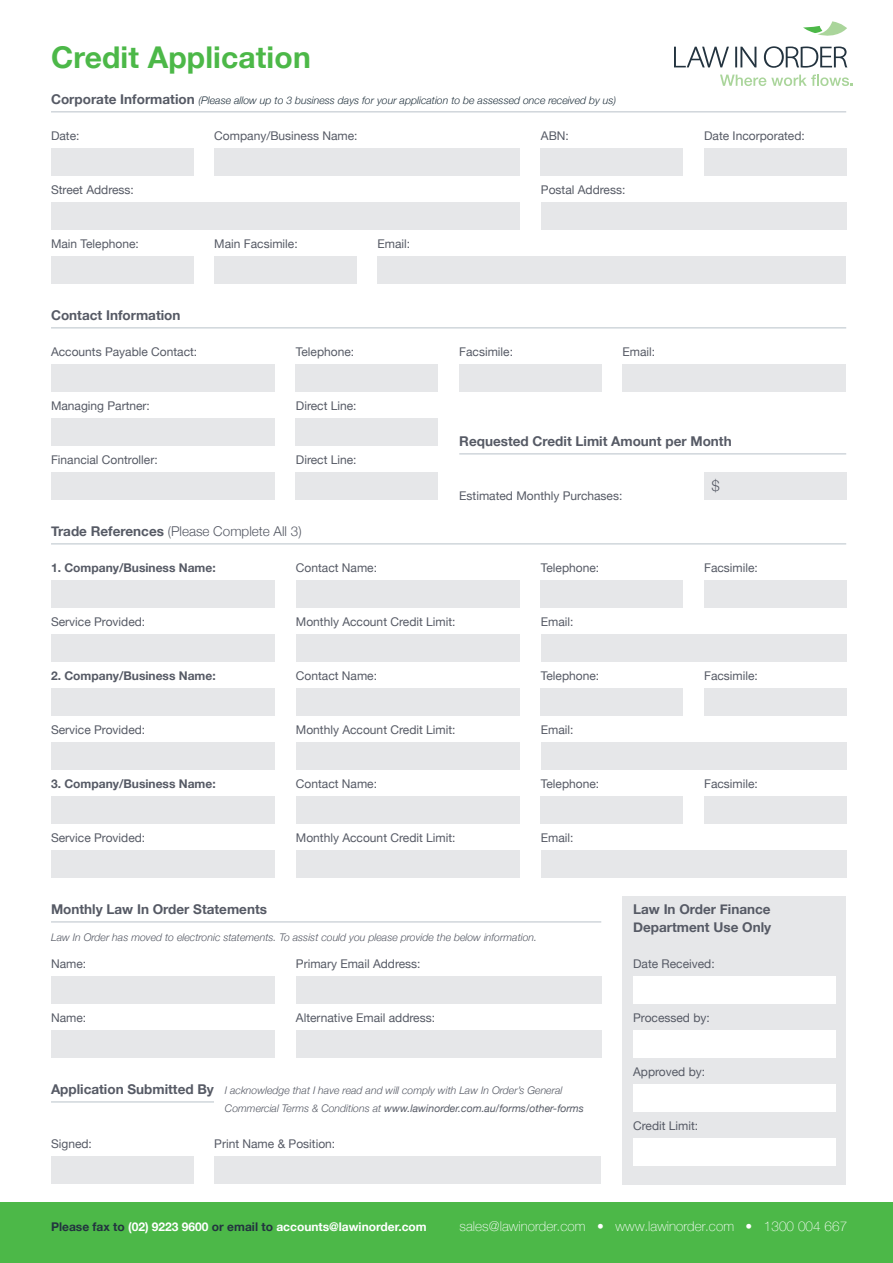
<style>
.page{position:relative;width:893px;height:1263px;background:#fff}
.page>*{position:absolute;margin:0;border:0;box-sizing:border-box;transform-origin:0 0}
.t1{font:700 30px "Helvetica Neue";letter-spacing:.005em;color:#4cb848}
.t2{font:300 15px "Helvetica Neue";color:#565a65}
.t3{font:700 13.5px/18px "Helvetica Neue";color:#565a65}
.t4{font:100 13.5px "Helvetica Neue";letter-spacing:.005em;color:#fff}
.t5{font:300 13.5px "Helvetica Neue";color:#565a65}
.t6{font:12px "Helvetica Neue";color:#565a65}
.t7{font:700 12px "Helvetica Neue";color:#565a65}
.t8{font:700 12px "Helvetica Neue";color:#fff}
.t9{font:italic 300 10.5px/18px "Helvetica Neue";color:#565a65}
.t10{font:italic 300 10.5px "Helvetica Neue";color:#23333f}
.s1{font-weight:700;font-style:normal;font-size:13.5px;color:#565a65}
.s2{font-weight:700}
.s3{font-weight:400}
.s4{color:#23333f}
</style>
<div class="page">
<svg style="left:674px;top:46px;width:173px;height:22px"></svg>
<svg style="left:803px;top:21px;width:44px;height:15px"></svg>
<svg style="left:720px;top:75px;width:133px;height:11px"></svg>
<div style="left:0;top:1202px;width:893px;height:61px;background:#4cb848"></div>
<div style="left:622px;top:896px;width:224px;height:288px;background:#e6e7e9"></div>
<hr style="left:51px;top:111px;width:795px;height:2px;background:#d0d6db">
<hr style="left:51px;top:327px;width:795px;height:2px;background:#d0d6db">
<hr style="left:51px;top:543px;width:795px;height:2px;background:#d0d6db">
<hr style="left:51px;top:921px;width:550px;height:2px;background:#d0d6db">
<hr style="left:51px;top:1101px;width:163px;height:2px;background:#d0d6db">
<div style="left:541px;top:148px;width:142px;height:28px;background:#e6e7e9"></div>
<div style="left:704px;top:148px;width:142px;height:28px;background:#e6e7e9"></div>
<div style="left:214px;top:148px;width:306px;height:28px;background:#e6e7e9"></div>
<div style="left:51px;top:202px;width:469px;height:28px;background:#e6e7e9"></div>
<div style="left:541px;top:202px;width:305px;height:28px;background:#e6e7e9"></div>
<div style="left:378px;top:256px;width:468px;height:28px;background:#e6e7e9"></div>
<div style="left:622px;top:364px;width:224px;height:28px;background:#e6e7e9"></div>
<div style="left:51px;top:256px;width:142px;height:28px;background:#e6e7e9"></div>
<div style="left:296px;top:364px;width:142px;height:28px;background:#e6e7e9"></div>
<div style="left:214px;top:256px;width:142px;height:28px;background:#e6e7e9"></div>
<div style="left:459px;top:364px;width:142px;height:28px;background:#e6e7e9"></div>
<div style="left:51px;top:148px;width:142px;height:28px;background:#e6e7e9"></div>
<div style="left:51px;top:364px;width:224px;height:28px;background:#e6e7e9"></div>
<div style="left:51px;top:418px;width:224px;height:28px;background:#e6e7e9"></div>
<div style="left:51px;top:472px;width:224px;height:28px;background:#e6e7e9"></div>
<div style="left:704px;top:472px;width:142px;height:28px;background:#e6e7e9"></div>
<div style="left:51px;top:580px;width:224px;height:28px;background:#e6e7e9"></div>
<div style="left:51px;top:976px;width:224px;height:28px;background:#e6e7e9"></div>
<div style="left:51px;top:1156px;width:142px;height:28px;background:#e6e7e9"></div>
<div style="left:214px;top:1156px;width:387px;height:28px;background:#e6e7e9"></div>
<div style="left:296px;top:976px;width:305px;height:28px;background:#e6e7e9"></div>
<div style="left:51px;top:1030px;width:224px;height:28px;background:#e6e7e9"></div>
<div style="left:296px;top:1030px;width:305px;height:28px;background:#e6e7e9"></div>
<div style="left:51px;top:688px;width:224px;height:28px;background:#e6e7e9"></div>
<div style="left:51px;top:796px;width:224px;height:28px;background:#e6e7e9"></div>
<div style="left:51px;top:634px;width:224px;height:28px;background:#e6e7e9"></div>
<div style="left:51px;top:742px;width:224px;height:28px;background:#e6e7e9"></div>
<div style="left:51px;top:850px;width:224px;height:28px;background:#e6e7e9"></div>
<div style="left:296px;top:634px;width:224px;height:28px;background:#e6e7e9"></div>
<div style="left:296px;top:742px;width:224px;height:28px;background:#e6e7e9"></div>
<div style="left:296px;top:850px;width:224px;height:28px;background:#e6e7e9"></div>
<div style="left:541px;top:850px;width:305px;height:28px;background:#e6e7e9"></div>
<div style="left:541px;top:742px;width:305px;height:28px;background:#e6e7e9"></div>
<div style="left:541px;top:634px;width:305px;height:28px;background:#e6e7e9"></div>
<div style="left:296px;top:580px;width:224px;height:28px;background:#e6e7e9"></div>
<div style="left:296px;top:688px;width:224px;height:28px;background:#e6e7e9"></div>
<div style="left:296px;top:796px;width:224px;height:28px;background:#e6e7e9"></div>
<div style="left:541px;top:580px;width:142px;height:28px;background:#e6e7e9"></div>
<div style="left:541px;top:688px;width:142px;height:28px;background:#e6e7e9"></div>
<div style="left:541px;top:796px;width:142px;height:28px;background:#e6e7e9"></div>
<div style="left:704px;top:580px;width:142px;height:28px;background:#e6e7e9"></div>
<div style="left:704px;top:688px;width:142px;height:28px;background:#e6e7e9"></div>
<div style="left:704px;top:796px;width:142px;height:28px;background:#e6e7e9"></div>
<div style="left:296px;top:418px;width:142px;height:28px;background:#e6e7e9"></div>
<div style="left:296px;top:472px;width:142px;height:28px;background:#e6e7e9"></div>
<div style="left:633px;top:976px;width:203px;height:28px;background:#fff"></div>
<div style="left:633px;top:1030px;width:203px;height:28px;background:#fff"></div>
<div style="left:633px;top:1084px;width:203px;height:28px;background:#fff"></div>
<div style="left:633px;top:1138px;width:203px;height:28px;background:#fff"></div>
<hr style="left:459px;top:453px;width:387px;height:2px;background:#d0d6db">
<p class="t1" style="left:51px;top:34px;width:261px">Credit Application</p>
<p class="t10" style="left:51px;top:92px;width:567px"><span class="s1">Corporate Information</span> (Please allow up to 3 business days for your application to be assessed once received by us)</p>
<p class="t6" style="left:51px;top:127px;width:30px">Date:</p>
<p class="t6" style="left:214px;top:127px;width:145px">Company/Business Name:</p>
<p class="t6" style="left:541px;top:127px;width:29px">ABN:</p>
<p class="t6" style="left:704px;top:127px;width:102px">Date Incorporated:</p>
<p class="t6" style="left:51px;top:181px;width:84px">Street Address:</p>
<p class="t6" style="left:541px;top:181px;width:86px">Postal Address:</p>
<p class="t6" style="left:51px;top:235px;width:89px">Main Telephone:</p>
<p class="t6" style="left:214px;top:235px;width:85px">Main Facsimile:</p>
<p class="t6" style="left:378px;top:235px;width:34px">Email:</p>
<p class="t3" style="left:51px;top:307px;width:131px">Contact Information</p>
<p class="t6" style="left:51px;top:343px;width:148px">Accounts Payable Contact:</p>
<p class="t6" style="left:296px;top:343px;width:60px">Telephone:</p>
<p class="t6" style="left:51px;top:397px;width:100px">Managing Partner:</p>
<p class="t6" style="left:296px;top:397px;width:62px">Direct Line:</p>
<p class="t6" style="left:51px;top:451px;width:108px">Financial Controller:</p>
<p class="t6" style="left:296px;top:451px;width:62px">Direct Line:</p>
<p class="t5" style="left:51px;top:520px;width:252px"><span class="s2">Trade References</span> (Please Complete All 3)</p>
<p class="t7" style="left:51px;top:558px;width:166px">1. Company/Business Name:</p>
<p class="t6" style="left:296px;top:559px;width:83px">Contact Name:</p>
<p class="t6" style="left:459px;top:343px;width:55px">Facsimile:</p>
<p class="t6" style="left:622px;top:343px;width:34px">Email:</p>
<p class="t3" style="left:459px;top:433px;width:274px">Requested Credit Limit Amount per Month</p>
<p class="t6" style="left:459px;top:487px;width:165px">Estimated Monthly Purchases:</p>
<p class="t6" style="left:541px;top:559px;width:60px">Telephone:</p>
<p class="t2" style="left:711px;top:473px;width:10px">$</p>
<p class="t6" style="left:704px;top:559px;width:55px">Facsimile:</p>
<p class="t6" style="left:51px;top:613px;width:96px">Service Provided:</p>
<p class="t6" style="left:296px;top:613px;width:161px">Monthly Account Credit Limit:</p>
<p class="t6" style="left:541px;top:613px;width:34px">Email:</p>
<p class="t7" style="left:51px;top:666px;width:166px">2. Company/Business Name:</p>
<p class="t6" style="left:296px;top:667px;width:83px">Contact Name:</p>
<p class="t6" style="left:541px;top:667px;width:60px">Telephone:</p>
<p class="t6" style="left:51px;top:721px;width:96px">Service Provided:</p>
<p class="t6" style="left:296px;top:721px;width:161px">Monthly Account Credit Limit:</p>
<p class="t6" style="left:541px;top:721px;width:34px">Email:</p>
<p class="t7" style="left:51px;top:774px;width:166px">3. Company/Business Name:</p>
<p class="t6" style="left:296px;top:775px;width:83px">Contact Name:</p>
<p class="t6" style="left:541px;top:775px;width:60px">Telephone:</p>
<p class="t6" style="left:51px;top:829px;width:96px">Service Provided:</p>
<p class="t6" style="left:296px;top:829px;width:161px">Monthly Account Credit Limit:</p>
<p class="t6" style="left:541px;top:829px;width:34px">Email:</p>
<p class="t3" style="left:51px;top:901px;width:217px">Monthly Law In Order Statements</p>
<p class="t9" style="left:51px;top:928px;width:488px">Law In Order has moved to electronic statements. To assist could you please provide the below information.</p>
<p class="t6" style="left:51px;top:955px;width:37px">Name:</p>
<p class="t6" style="left:296px;top:955px;width:126px">Primary Email Address:</p>
<p class="t6" style="left:51px;top:1009px;width:37px">Name:</p>
<p class="t6" style="left:296px;top:1009px;width:141px">Alternative Email address:</p>
<p class="t3" style="left:51px;top:1081px;width:164px">Application Submitted By</p>
<p class="t9" style="left:225px;top:1081px;width:360px">I acknowledge that I have read and will comply with Law In Order’s General<br>Commercial Terms &amp; Conditions at <span class="s3">www.lawinorder.com.au/forms/other-forms</span></p>
<p class="t6" style="left:51px;top:1135px;width:42px">Signed:</p>
<p class="t6" style="left:214px;top:1135px;width:122px">Print Name &amp; Position:</p>
<p class="t6" style="left:704px;top:667px;width:55px">Facsimile:</p>
<p class="t6" style="left:704px;top:775px;width:55px">Facsimile:</p>
<p class="t3" style="left:633px;top:901px;width:139px">Law In Order Finance<br>Department Use Only</p>
<p class="t6" style="left:633px;top:955px;width:83px">Date Received:</p>
<p class="t6" style="left:633px;top:1009px;width:78px">Processed by:</p>
<p class="t6" style="left:633px;top:1063px;width:74px">Approved by:</p>
<p class="t6" style="left:633px;top:1117px;width:67px">Credit Limit:</p>
<p class="t8" style="left:51px;top:1217px;width:377px"><span class="s4">Please fax to</span> (02) 9223 9600 <span class="s4">or email to</span> accounts@lawinorder.com</p>
<p class="t4" style="left:459px;top:1216px;width:389px">sales@lawinorder.com • www.lawinorder.com • 1300 004 667</p>
</div>
